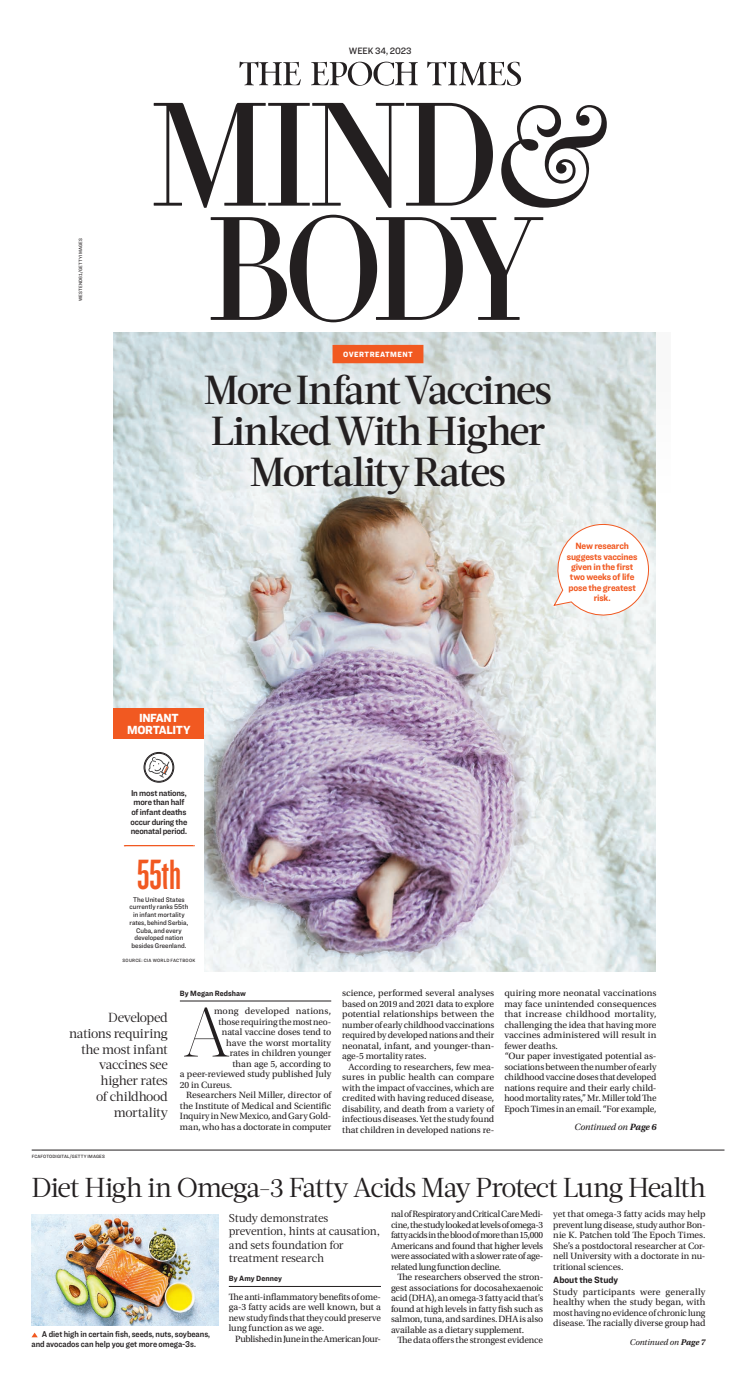
<style>
.page{position:relative;width:756px;height:1386px;background:#fff}
.page>*{position:absolute;margin:0;border:0;box-sizing:border-box;transform-origin:0 0}
.t1{font:300 69.56px "Acta Display";color:#231f20}
.t2{font:44.01px "Knockout 47 Bantamweight";color:#f15921;scale:1.05 1}
.t3{font:500 40.43px/41.4px "Acta Deck";letter-spacing:-.045em;color:#231f20;text-align:center}
.t4{font:27.3px "Acta Deck";letter-spacing:-.045em;color:#231f20}
.t5{font:13.12px/15.8px "Acta Deck";letter-spacing:-.025em;color:#231f20;text-align:right}
.t6{font:900 12.25px/12.2px "Ringside Narrow";letter-spacing:-.035em;color:#fff;text-align:center}
.t7{font:11.38px/13.6px "Acta";letter-spacing:-.02em;color:#231f20}
.t8{font:9.54px/10.5px "Utopia Std";letter-spacing:-.01em;color:#231f20;text-align:justify}
.t9{font:9.54px "Utopia Std";letter-spacing:-.03em;color:#231f20}
.t10{font:9.54px "Utopia Std";letter-spacing:.015em;color:#231f20}
.t11{font:italic 9.54px "Utopia Std";letter-spacing:-.02em;color:#231f20}
.t12{font:500 9.54px "Ringside Narrow";letter-spacing:-.01em;color:#231f20}
.t13{font:700 9.45px/10.4px "Ringside Narrow";letter-spacing:-.02em;color:#f15921;text-align:center}
.t14{font:700 9.45px "Ringside Narrow";letter-spacing:-.01em;color:#231f20}
.t15{font:8.75px/9.6px "Ringside Narrow Semi";letter-spacing:-.015em;color:#231f20}
.t16{font:italic 8.75px "Utopia Std";letter-spacing:-.015em;color:#231f20}
.t17{font:700 7.88px "Ringside Narrow";letter-spacing:.01em;color:#231f20}
.t18{font:900 7.88px "Ringside Narrow";letter-spacing:.05em;color:#fff}
.t19{font:500 7px/7.7px "Ringside Narrow";letter-spacing:-.005em;color:#231f20;text-align:center}
.t20{font:500 4.81px "Ringside Narrow";letter-spacing:.025em;color:#231f20}
.t21{font:500 4.81px "Ringside Narrow";letter-spacing:.045em;color:#231f20}
.s1{font-weight:700}
</style>
<div class="page">
<img style="left:113px;top:563px;width:542px;height:409px">
<svg style="left:113px;top:333px;width:543px;height:230px;background:#ced4d2"></svg>
<svg style="left:211px;top:215px;width:332px;height:107px"></svg>
<svg style="left:154px;top:103px;width:453px;height:105px"></svg>
<svg style="left:427px;top:61px;width:94px;height:25px"></svg>
<svg style="left:239px;top:61px;width:62px;height:25px"></svg>
<svg style="left:311px;top:61px;width:107px;height:25px"></svg>
<hr style="left:180px;top:1001px;width:151px;height:1px;background:#231f20">
<hr style="left:229px;top:1286px;width:152px;height:1px;background:#231f20">
<hr style="left:32px;top:1150px;width:693px;height:1px;background:#231f20">
<svg style="left:32px;top:1333px;width:6px;height:4px"></svg>
<img style="left:32px;top:1214px;width:187px;height:112px">
<svg style="left:553px;top:518px;width:102px;height:102px"></svg>
<div style="left:113px;top:726px;width:91px;height:246px;background:#fff"></div>
<div style="left:113px;top:708px;width:91px;height:31px;background:#f15921"></div>
<div style="left:144px;top:752px;width:30px;height:31px;border:1px solid #231f20;border-radius:50%"></div>
<div style="left:145px;top:753px;width:28px;height:28px;border:1px solid #231f20;border-radius:50%"></div>
<svg style="left:124px;top:846px;width:71px;height:1px"></svg>
<svg style="left:148px;top:757px;width:21px;height:21px"></svg>
<div style="left:166px;top:335px;width:425px;height:198px;background:#fff;opacity:.75"></div>
<div style="left:333px;top:345px;width:90px;height:18px;background:#f15921"></div>
<p class="t12" style="left:349px;top:44px;width:64px">WEEK 34, 2023</p>
<p class="t20" style="left:77px;top:301px;width:65px;rotate:-90deg">WESTEND61/GETTYI MAGES</p>
<p class="t18" style="left:343px;top:349px;width:71px">OVERTREATMENT</p>
<h3 class="t3" style="left:204px;top:369px;width:350px">More Infant Vaccines<br>Linked With Higher<br>Mortality Rates</h3>
<p class="t13" style="left:567px;top:541px;width:72px">New research suggests vaccines given in the first two weeks of life pose the greatest risk.</p>
<p class="t6" style="left:127px;top:711px;width:65px">INFANT<br>MORTALITY</p>
<p class="t15" style="left:131px;top:788px;width:58px;text-align:center">In most nations, more than half of infant deaths occur during the neonatal period.</p>
<h2 class="t2" style="left:137px;top:848px;width:44px">55th</h2>
<p class="t19" style="left:129px;top:895px;width:60px">The United States currently ranks 55th in infant mortality rates, behind Serbia,<br>Cuba, and every developed nation besides Greenland.</p>
<p class="t21" style="left:123px;top:957px;width:74px">SOURCE: CIA WORLD FACTBOOK</p>
<h3 class="t5" style="left:69px;top:1010px;width:100px">Developed nations requiring the most infant vaccines see higher rates<br>of childhood mortality</h3>
<p class="t20" style="left:32px;top:1153px;width:75px">FCAFOTODIGITAL/GETTY IMAGES</p>
<p class="t17" style="left:180px;top:987px;width:68px">By Megan Redshaw</p>
<p class="t10" style="left:214px;top:1006px;width:119px">mong developed nations,</p>
<p class="t8" style="left:218px;top:1017px;width:114px">those requiring the most neo-</p>
<p class="t8" style="left:222px;top:1027px;width:111px">natal vaccine doses tend to</p>
<p class="t8" style="left:226px;top:1038px;width:107px">have the worst mortality</p>
<p class="t8" style="left:230px;top:1048px;width:103px">rates in children younger</p>
<p class="t8" style="left:232px;top:1059px;width:100px">than age 5, according to</p>
<p class="t8" style="left:180px;top:1069px;width:153px">a peer-reviewed study published July</p>
<p class="t8" style="left:180px;top:1080px;width:54px">20 in Cureus.</p>
<p class="t8" style="left:186px;top:1090px;width:147px">Researchers Neil Miller, director of</p>
<p class="t8" style="left:180px;top:1101px;width:153px">the Institute of Medical and Scientific</p>
<p class="t8" style="left:180px;top:1111px;width:153px">Inquiry in New Mexico, and Gary Gold-</p>
<p class="t8" style="left:180px;top:1122px;width:153px">man, who has a doctorate in computer</p>
<h1 class="t1" style="left:183px;top:992px;width:49px">A</h1>
<p class="t8" style="left:342px;top:988px;width:154px">science, performed several analyses based on 2019 and 2021 data to explore potential relationships between the number of early childhood vaccinations required by developed nations and their neonatal, infant, and younger-than&shy;age-5 mortality rates.</p>
<p class="t8" style="left:342px;top:1062px;width:154px;text-indent:6px">According to researchers, few mea&shy;sures in public health can compare with the impact of vaccines, which are credited with having reduced disease, disability, and death from a variety of infectious diseases. Yet the study found that children in developed nations re-</p>
<p class="t8" style="left:504px;top:988px;width:154px;text-align:left">quiring more neonatal vaccinations may face unintended consequences that increase childhood mortality, challenging the idea that having more vaccines administered will result in fewer deaths.<br>“Our paper investigated potential as&shy;sociations between the number of early childhood vaccine doses that developed nations require and their early child&shy;hood mortality rates,” Mr. Miller told The Epoch Times in an email. “For example,</p>
<p class="t11" style="left:574px;top:1122px;width:84px">Continued on <span class="s1">Page 6</span></p>
<h3 class="t4" style="left:32px;top:1171px;width:676px">Diet High in Omega-3 Fatty Acids May Protect Lung Health</h3>
<p class="t7" style="left:229px;top:1211px;width:153px">Study demonstrates prevention, hints at causation, and sets foundation for treatment research</p>
<p class="t17" style="left:229px;top:1273px;width:55px">By Amy Denney</p>
<p class="t8" style="left:229px;top:1292px;width:154px">The anti-inflammatory benefits of ome&shy;ga-3 fatty acids are well known, but a new study finds that they could preserve lung function as we age.</p>
<p class="t9" style="left:235px;top:1333px;width:147px">Published in June in the American Jour-</p>
<p class="t8" style="left:391px;top:1209px;width:154px">nal of Respiratory and Critical Care Medi&shy;cine, the study looked at levels of omega-3 fatty acids in the blood of more than 15,000<br>Americans and found that higher levels were associated with a slower rate of age&shy;related lung function decline.</p>
<p class="t8" style="left:391px;top:1272px;width:154px;text-indent:6px">The researchers observed the stron&shy;gest associations for docosahexaenoic acid (DHA), an omega-3 fatty acid that’s found at high levels in fatty fish such as salmon, tuna, and sardines. DHA is also available as a dietary supplement.</p>
<p class="t8" style="left:397px;top:1335px;width:147px">The data offers the strongest evidence</p>
<p class="t8" style="left:553px;top:1209px;width:154px">yet that omega-3 fatty acids may help prevent lung disease, study author Bon&shy;nie K. Patchen told The Epoch Times.<br>She’s a postdoctoral researcher at Cor&shy;nell University with a doctorate in nu&shy;tritional sciences.</p>
<p class="t14" style="left:553px;top:1273px;width:66px">About the Study</p>
<p class="t8" style="left:553px;top:1286px;width:154px">Study participants were generally healthy when the study began, with most having no evidence of chronic lung disease. The racially diverse group had</p>
<p class="t15" style="left:32px;top:1329px;width:180px;text-indent:10px">A diet high in certain fish, seeds, nuts, soybeans, and avocados can help you get more omega-3s.</p>
<p class="t16" style="left:630px;top:1337px;width:77px">Continued on <span class="s1">Page 7</span></p>
</div>
